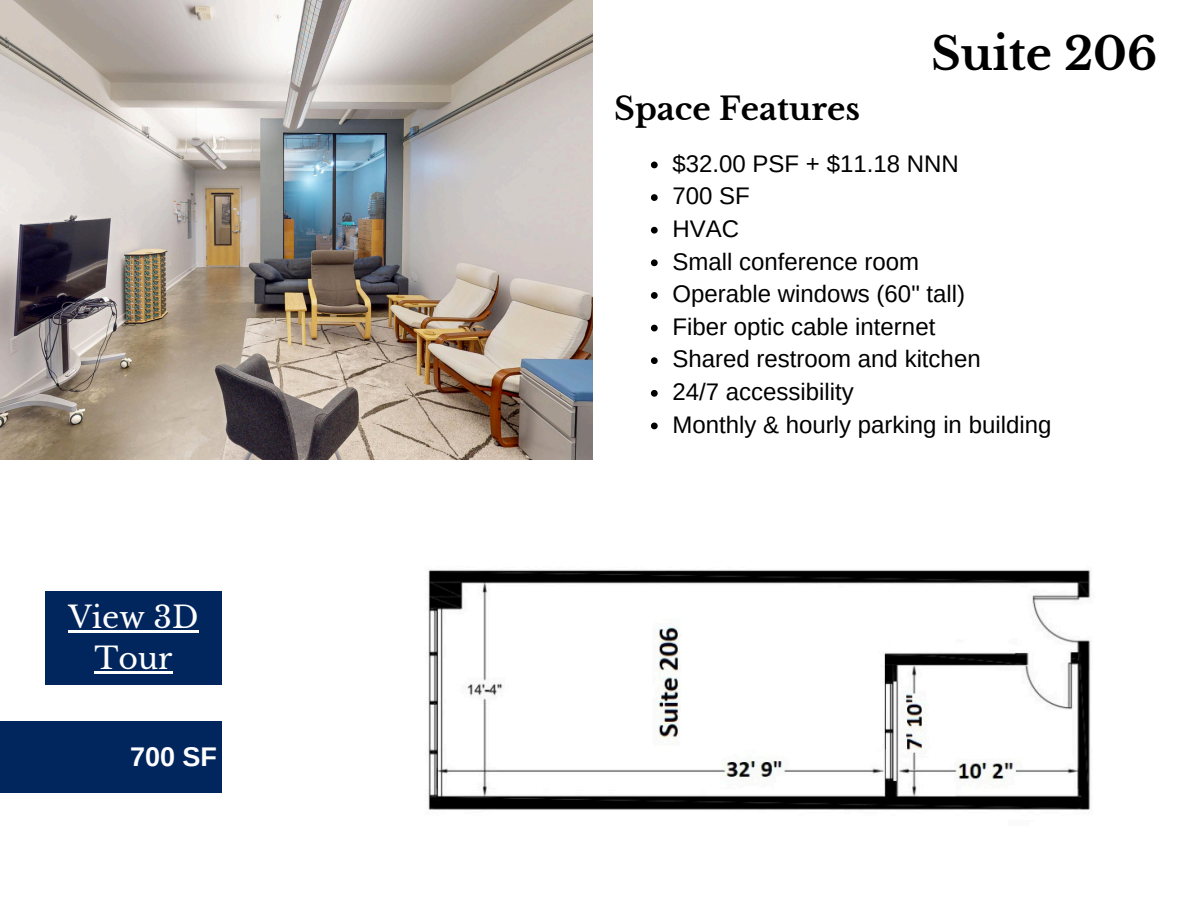
<style>
.page{position:relative;width:1188px;height:918px;background:#fff}
.page>*{position:absolute;margin:0;border:0;box-sizing:border-box;transform-origin:0 0}
.t1{font:700 44.85px "Libre Baskerville";color:#000}
.t2{font:700 31.35px "Libre Baskerville";color:#000}
.t3{font:30px/41.7px "Libre Baskerville";color:#fff;text-align:center}
.t4{font:700 27px "Arimo";color:#fff}
.t5{font:24px "Arimo";color:#000}
</style>
<div class="page">
<img style="left:0;top:0;width:593px;height:459px">
<div style="left:0;top:722px;width:222px;height:71px;background:#00265d"></div>
<img style="left:428px;top:569px;width:663px;height:241px">
<svg style="left:651px;top:162px;width:7px;height:6px"></svg>
<svg style="left:651px;top:194px;width:7px;height:7px"></svg>
<svg style="left:651px;top:227px;width:7px;height:7px"></svg>
<svg style="left:651px;top:259px;width:7px;height:7px"></svg>
<svg style="left:651px;top:292px;width:7px;height:7px"></svg>
<svg style="left:651px;top:325px;width:7px;height:6px"></svg>
<svg style="left:651px;top:357px;width:7px;height:7px"></svg>
<svg style="left:651px;top:390px;width:7px;height:7px"></svg>
<svg style="left:651px;top:423px;width:7px;height:6px"></svg>
<div style="left:45px;top:592px;width:177px;height:93px;background:#00265d"></div>
<hr style="left:68px;top:630px;width:131px;height:2px;background:#fff">
<hr style="left:94px;top:672px;width:79px;height:2px;background:#fff">
<h4 class="t3" style="left:68px;top:596px;width:132px">View 3D<br>Tour</h4>
<p class="t4" style="left:130px;top:741px;width:88px">700 SF</p>
<h3 class="t2" style="left:614px;top:90px;width:247px">Space Features</h3>
<p class="t1" style="left:931px;top:27px;width:228px">Suite 206</p>
<h2 class="t5" style="left:673px;top:150px;width:288px">$32.00 PSF + $11.18 NNN</h2>
<p class="t5" style="left:673px;top:183px;width:79px">700 SF</p>
<p class="t5" style="left:673px;top:215px;width:68px">HVAC</p>
<p class="t5" style="left:673px;top:248px;width:248px">Small conference room</p>
<p class="t5" style="left:673px;top:280px;width:294px">Operable windows (60" tall)</p>
<p class="t5" style="left:673px;top:313px;width:264px">Fiber optic cable internet</p>
<p class="t5" style="left:673px;top:346px;width:310px">Shared restroom and kitchen</p>
<p class="t5" style="left:673px;top:378px;width:183px">24/7 accessibility</p>
<p class="t5" style="left:673px;top:411px;width:380px">Monthly &amp; hourly parking in building</p>
</div>
